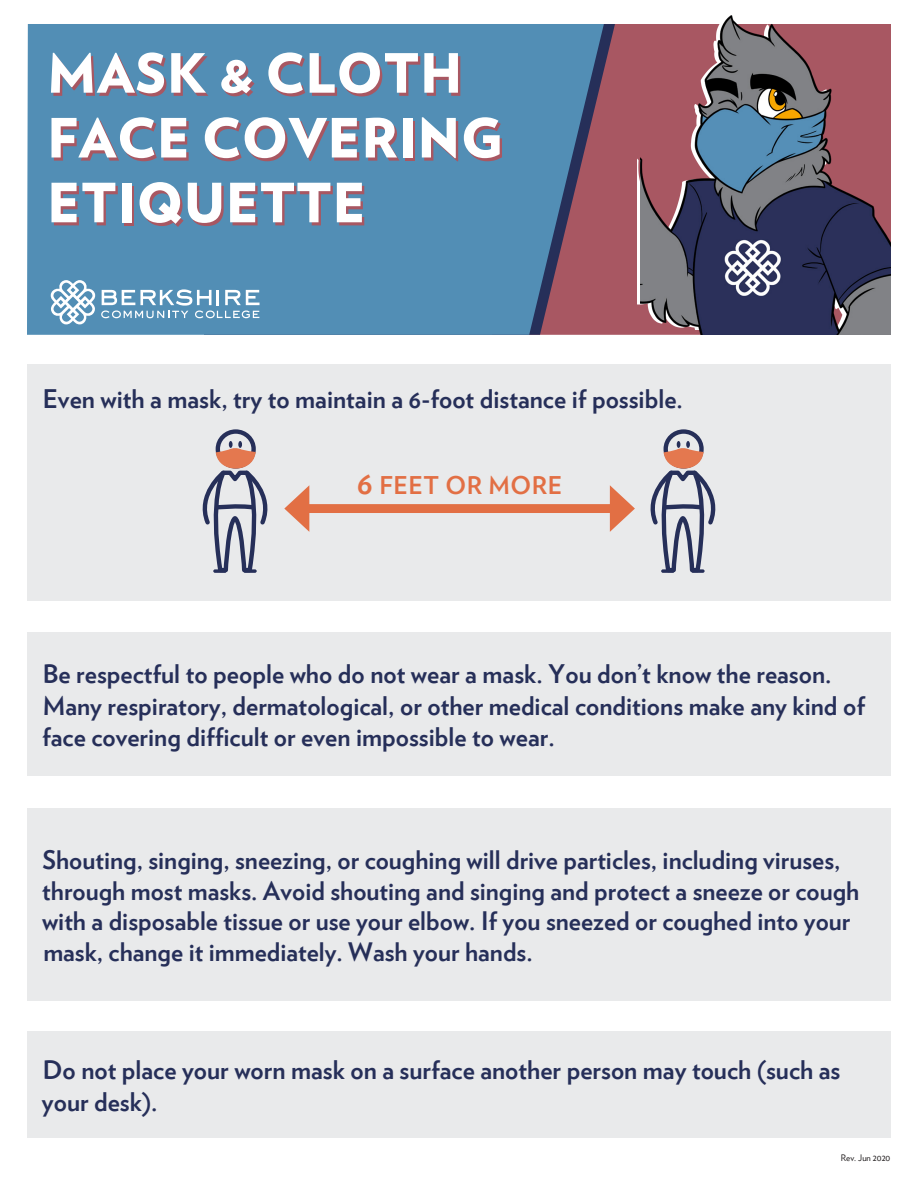
<style>
.page{position:relative;width:918px;height:1188px;background:#fff}
.page>*{position:absolute;margin:0;border:0;box-sizing:border-box;transform-origin:0 0}
.t1{font:900 54px/64.8px "Verlag";letter-spacing:.015em;color:#fff}
.t2{font:700 25.65px/31.3px "Verlag";color:#262f59}
.t3{font:700 25.5px/30.6px "Verlag";color:#262f59}
.t4{font:700 24.45px "Verlag";letter-spacing:.02em;color:#e26f44}
.t5{font:9px "Verlag";color:#231f20}
.s1{font-size:32.25px}
</style>
<div class="page">
<div style="left:615px;top:24px;width:25px;height:311px;background:#a85762"></div>
<svg style="left:604px;top:24px;width:11px;height:311px;background:#9e5461"></svg>
<svg style="left:27px;top:24px;width:577px;height:311px;background:#5589af"></svg>
<img style="left:640px;top:15px;width:251px;height:320px">
<svg style="left:51px;top:280px;width:209px;height:44px"></svg>
<div style="left:27px;top:633px;width:864px;height:143px;background:#e9eaeb"></div>
<div style="left:27px;top:365px;width:864px;height:236px;background:#e9eaeb"></div>
<div style="left:27px;top:809px;width:864px;height:192px;background:#e9eaeb"></div>
<div style="left:27px;top:1031px;width:864px;height:107px;background:#e9eaeb"></div>
<div style="left:216px;top:429px;width:40px;height:40px;border:4px solid #262f59;border-radius:50%"></div>
<svg style="left:202px;top:441px;width:66px;height:132px"></svg>
<div style="left:664px;top:429px;width:40px;height:40px;border:4px solid #262f59;border-radius:50%"></div>
<svg style="left:650px;top:441px;width:66px;height:132px"></svg>
<div style="left:300px;top:504px;width:320px;height:9px;background:#e26f44"></div>
<svg style="left:284px;top:485px;width:25px;height:47px"></svg>
<svg style="left:610px;top:485px;width:25px;height:47px"></svg>
<p class="t1" style="left:47px;top:38px;width:457px">MASK &amp; CLOTH<br>FACE COVERING<br>ETIQUETTE</p>
<p class="t2" style="left:43px;top:382px;width:642px">Even with a mask, try to maintain a 6-foot distance if possible.</p>
<p class="t4" style="left:357px;top:466px;width:207px"><span class="s1">6</span> FEET OR MORE</p>
<p class="t2" style="left:42px;top:657px;width:824px">Be respectful to people who do not wear a mask. You don’t know the reason.<br>Many respiratory, dermatological, or other medical conditions make any kind of face covering difficult or even impossible to wear.</p>
<p class="t3" style="left:42px;top:843px;width:819px">Shouting, singing, sneezing, or coughing will drive particles, including viruses, through most masks. Avoid shouting and singing and protect a sneeze or cough with a disposable tissue or use your elbow. If you sneezed or coughed into your mask, change it immediately. Wash your hands.</p>
<p class="t2" style="left:42px;top:1053px;width:800px">Do not place your worn mask on a surface another person may touch (such as your desk).</p>
<p class="t5" style="left:841px;top:1151px;width:51px">Rev. Jun 2020</p>
</div>
